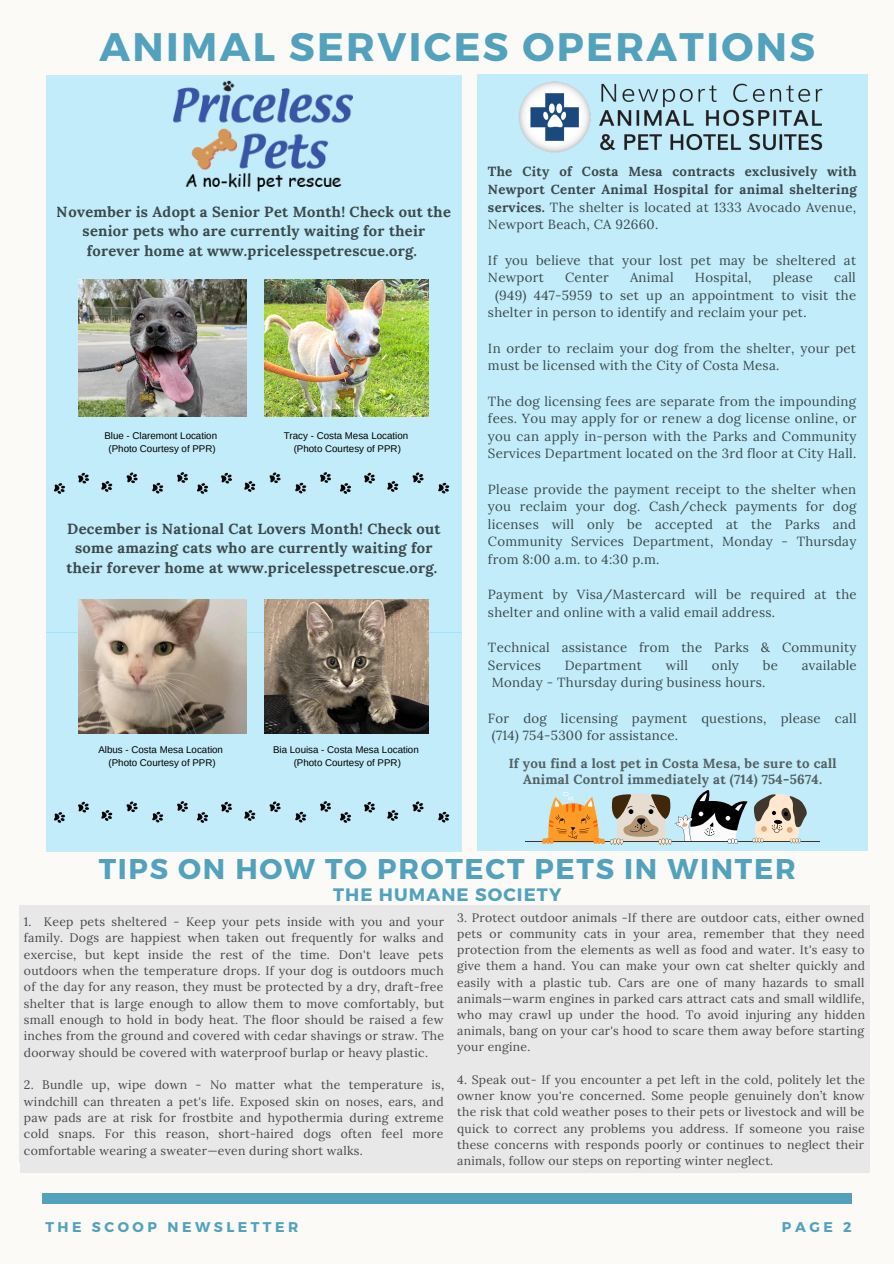
<style>
.page{position:relative;width:894px;height:1264px;background:#fff}
.page>*{position:absolute;margin:0;border:0;box-sizing:border-box;transform-origin:0 0}
.t1{font:700 39.75px "Montserrat";letter-spacing:.06em;color:#52a2be}
.t2{font:700 28.5px "Montserrat";letter-spacing:.06em;color:#52a2be}
.t3{font:700 18px "Montserrat";letter-spacing:.06em;color:#52a2be}
.t4{font:700 14.7px/19.2px "Lora";letter-spacing:.02em;color:#000;text-align:center}
.t5{font:700 14.1px "Montserrat";letter-spacing:.25em;color:#52a2be}
.t6{font:13.2px/17.5px "Lora";letter-spacing:.02em;color:#000}
.t7{font:700 13.2px/17.5px "Lora";letter-spacing:.02em;color:#000;text-align:justify}
.t8{font:700 13.2px/15.5px "Lora";letter-spacing:.02em;color:#222;text-align:center}
.t9{font:12.3px/16.4px "Lora";letter-spacing:.02em;color:#000;text-align:justify}
.t10{font:12.15px/16.2px "Lora";letter-spacing:.02em;color:#000;text-align:justify}
.t11{font:9.75px "Arimo";color:#000}
.s1{font-weight:400}
</style>
<div class="page">
<div style="left:0;top:0;width:893px;height:1263px;background:#fbfaf6"></div>
<div style="left:19px;top:905px;width:850px;height:257px;background:#e8e8e8"></div>
<div style="left:43px;top:1193px;width:808px;height:10px;background:#52a2be"></div>
<div style="left:46px;top:76px;width:415px;height:556px;background:#c2ecf9"></div>
<div style="left:477px;top:74px;width:390px;height:776px;background:#c2ecf9"></div>
<img style="left:519px;top:81px;width:304px;height:72px">
<img style="left:55px;top:472px;width:133px;height:22px">
<img style="left:197px;top:472px;width:133px;height:22px">
<img style="left:340px;top:472px;width:110px;height:22px">
<img style="left:173px;top:80px;width:180px;height:112px">
<div style="left:46px;top:632px;width:415px;height:220px;background:#c2ecf9"></div>
<div style="left:20px;top:1162px;width:849px;height:10px;background:#e8e8e8"></div>
<img style="left:55px;top:801px;width:133px;height:22px">
<img style="left:197px;top:801px;width:133px;height:22px">
<img style="left:340px;top:801px;width:110px;height:22px">
<img style="left:79px;top:279px;width:167px;height:137px">
<img style="left:264px;top:279px;width:164px;height:137px">
<img style="left:79px;top:599px;width:167px;height:134px">
<img style="left:264px;top:599px;width:164px;height:134px">
<hr style="left:525px;top:841px;width:294px;height:1px;background:#3f3429">
<svg style="left:542px;top:790px;width:265px;height:55px"></svg>
<p class="t1" style="left:99px;top:21px;width:716px">ANIMAL SERVICES OPERATIONS</p>
<p class="t4" style="left:57px;top:202px;width:395px">November is Adopt a Senior Pet Month! Check out the senior pets who are currently waiting for their forever home at www.pricelesspetrescue.org.</p>
<p class="t11" style="left:104px;top:430px;width:114px">Blue - Claremont Location</p>
<p class="t11" style="left:108px;top:443px;width:109px">(Photo Courtesy of PPR)</p>
<p class="t11" style="left:283px;top:430px;width:126px">Tracy - Costa Mesa Location</p>
<p class="t11" style="left:293px;top:443px;width:109px">(Photo Courtesy of PPR)</p>
<p class="t4" style="left:66px;top:519px;width:375px">December is National Cat Lovers Month! Check out some amazing cats who are currently waiting for their forever home at www.pricelesspetrescue.org.</p>
<p class="t11" style="left:98px;top:744px;width:126px">Albus - Costa Mesa Location</p>
<p class="t11" style="left:108px;top:757px;width:109px">(Photo Courtesy of PPR)</p>
<p class="t11" style="left:273px;top:744px;width:147px">Bia Louisa - Costa Mesa Location</p>
<p class="t11" style="left:293px;top:757px;width:109px">(Photo Courtesy of PPR)</p>
<p class="t7" style="left:488px;top:163px;width:370px">The City of Costa Mesa contracts exclusively with Newport Center Animal Hospital for animal sheltering services. <span class="s1">The shelter is located at 1333 Avocado Avenue, Newport Beach, CA 92660.</span></p>
<p class="t6" style="left:488px;top:251px;width:369px">If you believe that your lost pet may be sheltered at<br>Newport</p>
<p class="t6" style="left:565px;top:268px;width:45px">Center</p>
<p class="t6" style="left:630px;top:268px;width:45px">Animal</p>
<p class="t6" style="left:694px;top:268px;width:58px">Hospital,</p>
<p class="t6" style="left:772px;top:268px;width:42px">please</p>
<p class="t6" style="left:833px;top:268px;width:23px">call</p>
<p class="t6" style="left:495px;top:286px;width:362px">(949) 447-5959 to set up an appointment to visit the</p>
<p class="t6" style="left:488px;top:304px;width:320px">shelter in person to identify and reclaim your pet.</p>
<p class="t6" style="left:488px;top:339px;width:369px">In order to reclaim your dog from the shelter, your pet must be licensed with the City of Costa Mesa.</p>
<p class="t6" style="left:488px;top:392px;width:370px;text-align:justify">The dog licensing fees are separate from the impounding fees. You may apply for or renew a dog license online, or you can apply in-person with the Parks and Community Services Department located on the 3rd floor at City Hall.</p>
<p class="t6" style="left:488px;top:480px;width:370px;text-align:justify">Please provide the payment receipt to the shelter when you reclaim your dog. Cash/check payments for dog licenses will only be accepted at the Parks and Community Services Department, Monday - Thursday from 8:00 a.m. to 4:30 p.m.</p>
<p class="t6" style="left:488px;top:585px;width:370px">Payment by Visa/Mastercard will be required at the shelter and online with a valid email address.</p>
<p class="t6" style="left:488px;top:638px;width:370px">Technical assistance from the Parks &amp; Community<br>Services</p>
<p class="t6" style="left:564px;top:656px;width:79px">Department</p>
<p class="t6" style="left:665px;top:656px;width:24px">will</p>
<p class="t6" style="left:711px;top:656px;width:29px">only</p>
<p class="t6" style="left:762px;top:656px;width:17px">be</p>
<p class="t6" style="left:801px;top:656px;width:56px">available</p>
<p class="t6" style="left:491px;top:674px;width:275px">Monday - Thursday during business hours.</p>
<p class="t6" style="left:488px;top:709px;width:370px">For dog licensing payment questions, please call (714) 754-5300 for assistance.</p>
<p class="t8" style="left:508px;top:756px;width:329px">If you find a lost pet in Costa Mesa, be sure to call<br>Animal Control immediately at (714) 754-5674.</p>
<p class="t2" style="left:99px;top:849px;width:698px">TIPS ON HOW TO PROTECT PETS IN WINTER</p>
<p class="t3" style="left:333px;top:883px;width:229px">THE HUMANE SOCIETY</p>
<p class="t9" style="left:24px;top:913px;width:421px">1. Keep pets sheltered - Keep your pets inside with you and your family. Dogs are happiest when taken out frequently for walks and exercise, but kept inside the rest of the time. Don't leave pets outdoors when the temperature drops. If your dog is outdoors much of the day for any reason, they must be protected by a dry, draft-free shelter that is large enough to allow them to move comfortably, but small enough to hold in body heat. The floor should be raised a few inches from the ground and covered with cedar shavings or straw. The doorway should be covered with waterproof burlap or heavy plastic.</p>
<p class="t9" style="left:24px;top:1076px;width:422px">2. Bundle up, wipe down - No matter what the temperature is, windchill can threaten a pet's life. Exposed skin on noses, ears, and paw pads are at risk for frostbite and hypothermia during extreme cold snaps. For this reason, short-haired dogs often feel more comfortable wearing a sweater—even during short walks.</p>
<p class="t10" style="left:457px;top:909px;width:409px">3. Protect outdoor animals -If there are outdoor cats, either owned pets or community cats in your area, remember that they need protection from the elements as well as food and water. It's easy to give them a hand. You can make your own cat shelter quickly and easily with a plastic tub. Cars are one of many hazards to small animals—warm engines in parked cars attract cats and small wildlife, who may crawl up under the hood. To avoid injuring any hidden animals, bang on your car's hood to scare them away before starting your engine.</p>
<p class="t10" style="left:457px;top:1071px;width:409px">4. Speak out- If you encounter a pet left in the cold, politely let the owner know you're concerned. Some people genuinely don’t know the risk that cold weather poses to their pets or livestock and will be quick to correct any problems you address. If someone you raise these concerns with responds poorly or continues to neglect their animals, follow our steps on reporting winter neglect.</p>
<p class="t5" style="left:45px;top:1217px;width:254px">THE SCOOP NEWSLETTER</p>
<p class="t5" style="left:781px;top:1217px;width:71px">PAGE 2</p>
</div>
